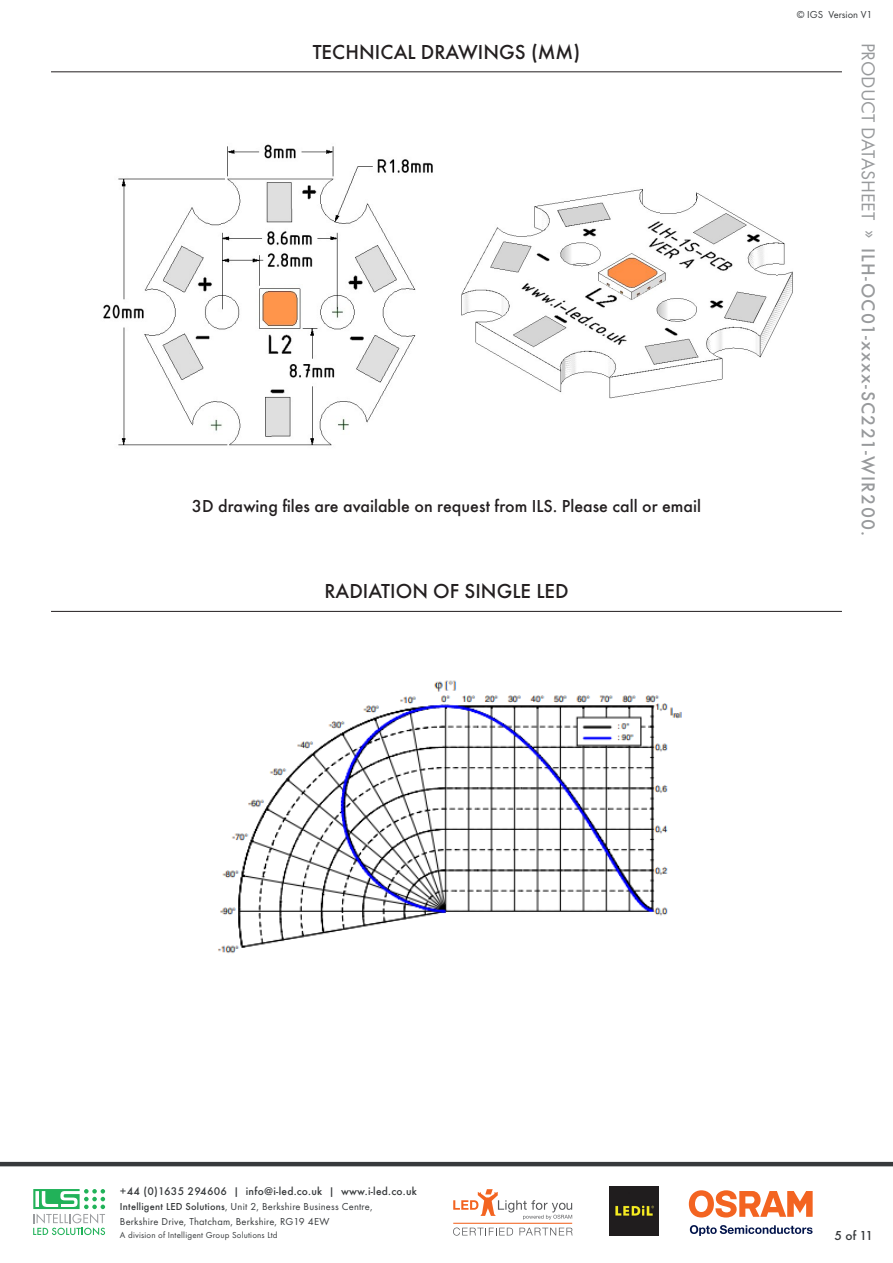
<style>
.page{position:relative;width:893px;height:1263px;background:#fff}
.page>*{position:absolute;margin:0;border:0;box-sizing:border-box;transform-origin:0 0}
.SubHeading{font:500 21px "Futura T";color:#231f20}
.t1{font:500 19.5px "Futura T";letter-spacing:.07em;color:#989a9c}
.Bodytext{font:500 18px "Futura T";color:#231f20}
.t2{font:500 13.5px "Futura T";color:#373a3c}
.t3{font:500 11.55px "Futura T";letter-spacing:.02em;color:#373a3c}
.t4{font:10.5px/15px "Futura T";letter-spacing:.02em;color:#373a3c}
.t5{font:10.5px "Futura T";color:#373a3c}
.t6{font:9px "Futura T";letter-spacing:.02em;color:#373a3c}
.s1{font-weight:400}
.s2{font-weight:500}
</style>
<div class="page">
<svg style="left:453px;top:1189px;width:119px;height:31px"></svg>
<svg style="left:453px;top:1227px;width:60px;height:8px"></svg>
<svg style="left:519px;top:1228px;width:54px;height:7px"></svg>
<hr style="left:453px;top:1223px;width:119px;height:1px;background:#f36421">
<svg style="left:690px;top:1225px;width:122px;height:11px"></svg>
<svg style="left:689px;top:1190px;width:124px;height:27px"></svg>
<img style="left:609px;top:1186px;width:50px;height:50px">
<hr style="left:0;top:1162px;width:893px;height:4px;background:#373a3c">
<svg style="left:33px;top:1189px;width:72px;height:46px"></svg>
<hr style="left:51px;top:71px;width:791px;height:1px;background:#231f20">
<hr style="left:51px;top:611px;width:791px;height:1px;background:#231f20">
<img style="left:103px;top:144px;width:330px;height:302px">
<img style="left:461px;top:189px;width:332px;height:210px">
<img style="left:218px;top:680px;width:464px;height:274px">
<p class="SubHeading" style="left:313px;top:39px;width:269px">TECHNICAL DRAWINGS (MM)</p>
<p class="Bodytext" style="left:192px;top:495px;width:510px">3D drawing files are available on request from ILS. Please call or email</p>
<p class="SubHeading" style="left:324px;top:579px;width:246px">RADIATION OF SINGLE LED</p>
<p class="t5" style="left:797px;top:8px;width:77px">© IGS Version V1</p>
<h2 class="t1" style="left:880px;top:43px;width:495px;rotate:90deg"><span class="s1">PRODUCT DATASHEET </span><sup>»</sup> ILH-OC01-xxxx-SC221-WIR200.</h2>
<p class="t3" style="left:120px;top:1184px;width:298px">+44 (0)1635 294606 | info@i-led.co.uk | www.i-led.co.uk</p>
<p class="t4" style="left:120px;top:1199px;width:254px"><span class="s2">Intelligent LED Solutions</span>, Unit 2, Berkshire Business Centre,<br>Berkshire Drive, Thatcham, Berkshire, RG19 4EW</p>
<p class="t6" style="left:120px;top:1230px;width:159px">A division of Intelligent Group Solutions Ltd</p>
<p class="t2" style="left:834px;top:1227px;width:40px">5 of 11</p>
</div>
